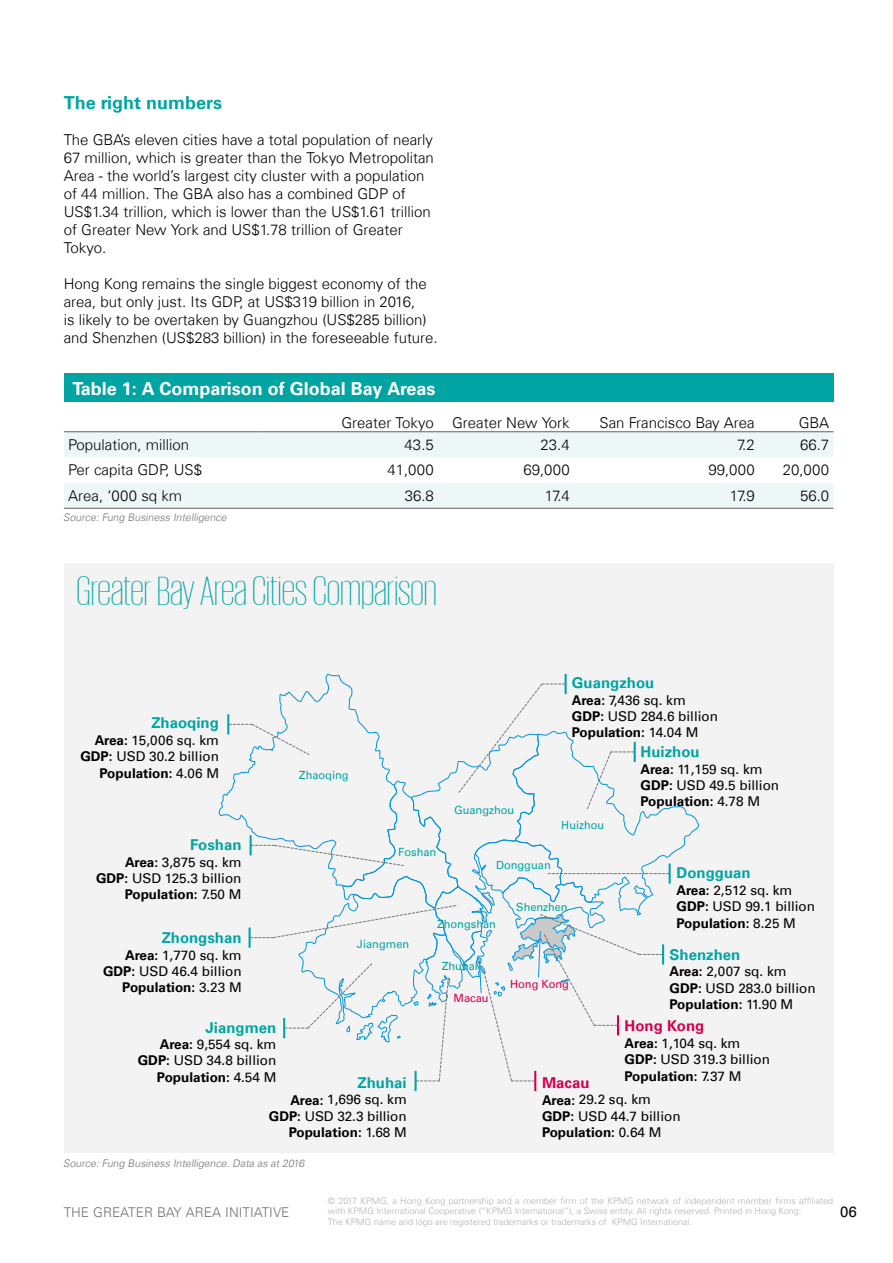
<style>
.page{position:relative;width:893px;height:1263px;background:#fff}
.page>*{position:absolute;margin:0;border:0;box-sizing:border-box;transform-origin:0 0}
.t1{font:200 42px "KPMG";color:#00a5a3}
.t2{font:700 18px "Universfor KPMG";color:#fff}
.t3{font:700 18px "Universfor KPMG";color:#00a5a3}
.t4{font:300 15px/18px "Universfor KPMG";color:#000}
.t5{font:700 15px "Universfor KPMG";color:#00a5a3}
.t6{font:700 15px "Universfor KPMG";color:#d4004e}
.t7{font:15px "Universfor KPMG";color:#000}
.t8{font:13.5px/16.2px "Universfor KPMG";color:#000}
.t9{font:300 13.5px "Universfor KPMG";color:#727171}
.t10{font:11.25px "Univers 55 Roman";color:#00a5a3}
.t11{font:11.25px "Univers 55 Roman";letter-spacing:-.005em;color:#d4004e}
.t12{font:italic 300 10.5px "Universfor KPMG";color:#727171}
.t13{font:300 9px/10.5px "Universfor KPMG";color:#b1b1b2}
.s1{font-weight:700}
</style>
<div class="page">
<div style="left:64px;top:373px;width:769px;height:29px;background:#00a5a3"></div>
<div style="left:64px;top:563px;width:769px;height:589px;background:#f3f3f3"></div>
<svg style="left:64px;top:432px;width:769px;height:76px;fill:#edf7f7"></svg>
<hr style="left:64px;top:431px;width:200px;height:1px;background:#727171">
<hr style="left:264px;top:431px;width:172px;height:1px;background:#727171">
<hr style="left:436px;top:431px;width:136px;height:1px;background:#727171">
<hr style="left:572px;top:431px;width:185px;height:1px;background:#727171">
<hr style="left:757px;top:431px;width:76px;height:1px;background:#727171">
<hr style="left:64px;top:508px;width:200px;height:1px;background:#727171">
<hr style="left:264px;top:508px;width:172px;height:1px;background:#727171">
<hr style="left:436px;top:508px;width:136px;height:1px;background:#727171">
<hr style="left:572px;top:508px;width:185px;height:1px;background:#727171">
<hr style="left:757px;top:508px;width:76px;height:1px;background:#727171">
<hr style="left:534px;top:1071px;width:2px;height:20px;background:#d4004e">
<svg style="left:219px;top:673px;width:481px;height:409px"></svg>
<hr style="left:227px;top:714px;width:2px;height:20px;background:#00a5a3">
<hr style="left:250px;top:835px;width:2px;height:20px;background:#00a5a3">
<hr style="left:283px;top:1018px;width:2px;height:20px;background:#00a5a3">
<hr style="left:565px;top:674px;width:2px;height:20px;background:#00a5a3">
<hr style="left:634px;top:742px;width:2px;height:20px;background:#00a5a3">
<hr style="left:669px;top:863px;width:2px;height:21px;background:#00a5a3">
<hr style="left:662px;top:944px;width:2px;height:20px;background:#00a5a3">
<hr style="left:415px;top:1071px;width:2px;height:20px;background:#00a5a3">
<hr style="left:249px;top:927px;width:2px;height:21px;background:#00a5a3">
<p class="t3" style="left:64px;top:92px;width:160px">The right numbers</p>
<p class="t4" style="left:64px;top:131px;width:372px">The GBA’s eleven cities have a total population of nearly 67 million, which is greater than the Tokyo Metropolitan Area - the world’s largest city cluster with a population of 44 million. The GBA also has a combined GDP of US$1.34 trillion, which is lower than the US$1.61 trillion of Greater New York and US$1.78 trillion of Greater Tokyo.</p>
<p class="t4" style="left:64px;top:275px;width:375px">Hong Kong remains the single biggest economy of the area, but only just. Its GDP, at US$319 billion in 2016,<br>is likely to be overtaken by Guangzhou (US$285 billion) and Shenzhen (US$283 billion) in the foreseeable future.</p>
<p class="t2" style="left:72px;top:378px;width:365px">Table 1: A Comparison of Global Bay Areas</p>
<p class="t4" style="left:341px;top:413px;width:230px">Greater Tokyo Greater New York</p>
<p class="t4" style="left:599px;top:413px;width:157px">San Francisco Bay Area</p>
<p class="t4" style="left:799px;top:413px;width:32px">GBA</p>
<p class="t4" style="left:68px;top:436px;width:122px">Population, million</p>
<p class="t4" style="left:405px;top:436px;width:31px">43.5</p>
<p class="t4" style="left:541px;top:436px;width:31px">23.4</p>
<p class="t4" style="left:737px;top:436px;width:19px">7.2</p>
<p class="t4" style="left:800px;top:436px;width:31px">66.7</p>
<p class="t4" style="left:68px;top:461px;width:135px">Per capita GDP, US$</p>
<p class="t4" style="left:387px;top:461px;width:48px">41,000</p>
<p class="t4" style="left:523px;top:461px;width:48px">69,000</p>
<p class="t4" style="left:708px;top:461px;width:48px">99,000</p>
<p class="t4" style="left:783px;top:461px;width:48px">20,000</p>
<p class="t4" style="left:68px;top:487px;width:115px">Area, ‘000 sq km</p>
<p class="t4" style="left:405px;top:487px;width:31px">36.8</p>
<p class="t4" style="left:545px;top:487px;width:26px">17.4</p>
<p class="t4" style="left:730px;top:487px;width:26px">17.9</p>
<p class="t4" style="left:800px;top:487px;width:31px">56.0</p>
<p class="t12" style="left:63px;top:511px;width:167px">Source: Fung Business Intelligence</p>
<h1 class="t1" style="left:77px;top:571px;width:362px">Greater Bay Area Cities Comparison</h1>
<p class="t5" style="left:572px;top:674px;width:84px">Guangzhou</p>
<p class="t8" style="left:572px;top:692px;width:148px"><span class="s1">Area:</span> 7,436 sq. km<br><span class="s1">GDP:</span> USD 284.6 billion<br><span class="s1">Population:</span> 14.04 M</p>
<p class="t5" style="left:151px;top:714px;width:69px">Zhaoqing</p>
<p class="t8" style="left:80px;top:732px;width:140px;text-align:right"><span class="s1">Area:</span> 15,006 sq. km<br><span class="s1">GDP:</span> USD 30.2 billion<br><span class="s1">Population:</span> 4.06 M</p>
<p class="t5" style="left:641px;top:743px;width:61px">Huizhou</p>
<p class="t8" style="left:641px;top:761px;width:140px"><span class="s1">Area:</span> 11,159 sq. km<br><span class="s1">GDP:</span> USD 49.5 billion<br><span class="s1">Population:</span> 4.78 M</p>
<p class="t10" style="left:299px;top:768px;width:51px">Zhaoqing</p>
<p class="t10" style="left:454px;top:804px;width:62px">Guangzhou</p>
<p class="t10" style="left:561px;top:818px;width:45px">Huizhou</p>
<p class="t5" style="left:190px;top:836px;width:53px">Foshan</p>
<p class="t8" style="left:96px;top:854px;width:147px;text-align:right"><span class="s1">Area:</span> 3,875 sq. km<br><span class="s1">GDP:</span> USD 125.3 billion<br><span class="s1">Population:</span> 7.50 M</p>
<p class="t10" style="left:398px;top:845px;width:39px">Foshan</p>
<p class="t10" style="left:496px;top:859px;width:56px">Dongguan</p>
<p class="t5" style="left:676px;top:864px;width:76px">Dongguan</p>
<p class="t8" style="left:676px;top:882px;width:140px"><span class="s1">Area:</span> 2,512 sq. km<br><span class="s1">GDP:</span> USD 99.1 billion<br><span class="s1">Population:</span> 8.25 M</p>
<p class="t5" style="left:669px;top:945px;width:72px">Shenzhen</p>
<p class="t8" style="left:669px;top:963px;width:148px"><span class="s1">Area:</span> 2,007 sq. km<br><span class="s1">GDP:</span> USD 283.0 billion<br><span class="s1">Population:</span> 11.90 M</p>
<p class="t6" style="left:625px;top:1017px;width:81px">Hong Kong</p>
<p class="t8" style="left:625px;top:1035px;width:147px"><span class="s1">Area:</span> 1,104 sq. km<br><span class="s1">GDP:</span> USD 319.3 billion<br><span class="s1">Population:</span> 7.37 M</p>
<p class="t10" style="left:516px;top:901px;width:53px">Shenzhen</p>
<p class="t10" style="left:437px;top:917px;width:60px">Zhongshan</p>
<p class="t10" style="left:442px;top:960px;width:38px">Zhuhai</p>
<p class="t11" style="left:454px;top:991px;width:36px">Macau</p>
<p class="t5" style="left:162px;top:929px;width:81px">Zhongshan</p>
<p class="t8" style="left:103px;top:947px;width:140px;text-align:right"><span class="s1">Area:</span> 1,770 sq. km<br><span class="s1">GDP:</span> USD 46.4 billion<br><span class="s1">Population:</span> 3.23 M</p>
<p class="t10" style="left:357px;top:937px;width:54px">Jiangmen</p>
<p class="t11" style="left:510px;top:977px;width:60px">Hong Kong</p>
<p class="t5" style="left:206px;top:1018px;width:72px">Jiangmen</p>
<p class="t8" style="left:138px;top:1036px;width:140px;text-align:right"><span class="s1">Area:</span> 9,554 sq. km<br><span class="s1">GDP:</span> USD 34.8 billion<br><span class="s1">Population:</span> 4.54 M</p>
<p class="t5" style="left:358px;top:1073px;width:51px">Zhuhai</p>
<p class="t8" style="left:269px;top:1091px;width:139px;text-align:right"><span class="s1">Area:</span> 1,696 sq. km<br><span class="s1">GDP:</span> USD 32.3 billion<br><span class="s1">Population:</span> 1.68 M</p>
<p class="t6" style="left:542px;top:1073px;width:49px">Macau</p>
<p class="t8" style="left:542px;top:1091px;width:140px"><span class="s1">Area:</span> 29.2 sq. km<br><span class="s1">GDP:</span> USD 44.7 billion<br><span class="s1">Population:</span> 0.64 M</p>
<p class="t12" style="left:63px;top:1157px;width:245px">Source: Fung Business Intelligence. Data as at 2016</p>
<p class="t13" style="left:328px;top:1195px;width:507px">© 2017 KPMG, a Hong Kong partnership and a member firm of the KPMG network of independent member firms affiliated with KPMG International Cooperative (“KPMG International”), a Swiss entity. All rights reserved. Printed in Hong Kong.<br>The KPMG name and logo are registered trademarks or trademarks of KPMG International.</p>
<p class="t9" style="left:64px;top:1204px;width:227px">THE GREATER BAY AREA INITIATIVE</p>
<p class="t7" style="left:840px;top:1203px;width:18px">06</p>
</div>
